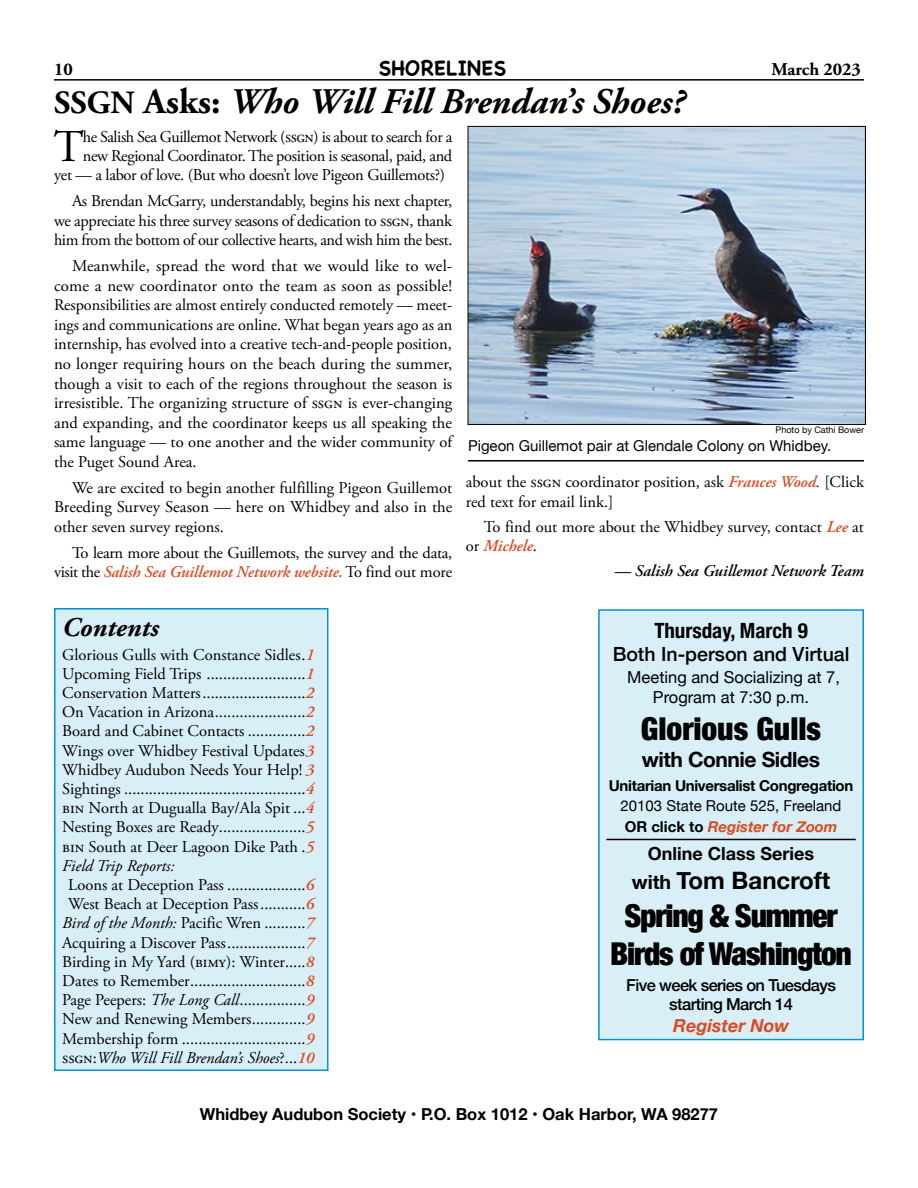
<style>
.page{position:relative;width:918px;height:1188px;background:#fff}
.page>*{position:absolute;margin:0;border:0;box-sizing:border-box;transform-origin:0 0}
.body_text_first{font:45.45px "Adobe Garamond Pro";color:#000}
.Heading{font:italic 700 36px "Adobe Garamond Pro";color:#000}
.t1{font:900 condensed 31.5px/37.8px "Helvetica Neue";letter-spacing:-.035em;color:#000;text-align:center}
.t2{font:900 condensed 31.5px "Helvetica Neue";color:#000}
.t3{font:italic 700 27px "Adobe Garamond Pro";color:#000}
.t4{font:700 24px "Helvetica Neue";color:#000}
.t5{font:700 21px "Helvetica Neue";letter-spacing:-.02em;color:#000}
.t6{font:700 condensed 21px "Helvetica Neue";color:#000}
.t7{font:700 21px "Chalkboard SE";color:#000}
.t8{font:500 19.5px "Helvetica Neue";color:#000}
.t9{font:700 18px "Helvetica Neue";color:#000}
.t10{font:700 18px "Adobe Garamond Pro";color:#000}
.t11{font:italic 700 18px "Helvetica Neue";color:#da4b22}
.body_text{font:16.5px/19.6px "Adobe Garamond Pro";color:#000;text-align:justify}
.body_text_first-2{font:16.5px "Adobe Garamond Pro";letter-spacing:-.025em;color:#000}
.body_text-2{font:16.5px/19.6px "Adobe Garamond Pro";letter-spacing:-.02em;color:#000;text-align:right}
.t12{font:italic 16.5px "Adobe Garamond Pro";color:#000}
.t13{font:700 16.5px "Helvetica Neue";color:#000}
.t14{font:16.5px/19.8px "Helvetica Neue";color:#000;text-align:center}
.t15{font:500 16.5px/19.8px "Helvetica Neue";letter-spacing:-.035em;color:#000;text-align:center}
.author{font:italic 600 16.5px "Adobe Garamond Pro";color:#000}
.t16{font:15px/21.6px "Helvetica Neue";color:#000}
.t17{font:700 15px "Helvetica Neue";letter-spacing:-.02em;color:#000}
.credit{font:9px "Helvetica Neue";color:#000}
.s1{font-family:"Adobe Garamond Pro Bold SC900";font-weight:400;font-style:normal;font-size:32.4px}
.s2{font-style:normal}
.s3{font-weight:600;font-style:italic;color:#da4b22}
.s4{font-style:italic}
.s5{font-weight:600;color:#da4b22}
.s6{font-weight:700}
.s7{font-weight:700;font-style:italic;color:#da4b22}
.s8{font-size:19.5px}
</style>
<div class="page">
<hr style="left:54px;top:79px;width:810px;height:2px;background:#000">
<div style="left:55px;top:609px;width:273px;height:461px;background:#d9eff8"></div>
<div style="left:54px;top:608px;width:274px;height:463px;border:2px solid #0193cf"></div>
<div style="left:599px;top:610px;width:264px;height:430px;background:#d9eff8"></div>
<hr style="left:606px;top:839px;width:250px;height:1px;background:#000">
<div style="left:598px;top:609px;width:266px;height:431px;border:2px solid #0193cf"></div>
<img style="left:470px;top:128px;width:394px;height:295px">
<div style="left:468px;top:126px;width:398px;height:299px;border:1px solid #000"></div>
<hr style="left:468px;top:460px;width:396px;height:2px;background:#000">
<p class="t10" style="left:54px;top:58px;width:20px">10</p>
<p class="t7" style="left:379px;top:55px;width:129px">SHORELINES</p>
<p class="t10" style="left:771px;top:58px;width:91px">March 2023</p>
<p class="Heading" style="left:54px;top:81px;width:632px"><span class="s1">SSGN</span> <span class="s2">Asks:</span> Who Will Fill Brendan’s Shoes?</p>
<p class="body_text_first" style="left:54px;top:119px;width:32px">T</p>
<p class="body_text_first-2" style="left:83px;top:127px;width:371px">he Salish Sea Guillemot Network (ssgn) is about to search for a</p>
<p class="body_text_first-2" style="left:83px;top:146px;width:371px">new Regional Coordinator. The position is seasonal, paid, and</p>
<p class="body_text_first-2" style="left:54px;top:165px;width:393px">yet — a labor of love. (But who doesn’t love Pigeon Guillemots?)</p>
<p class="body_text" style="left:54px;top:192px;width:400px;text-indent:18px">As Brendan McGarry, understandably, begins his next chapter, we appreciate his three survey seasons of dedication to ssgn, thank him from the bottom of our collective hearts, and wish him the best.</p>
<p class="body_text" style="left:54px;top:256px;width:400px;text-indent:18px">Meanwhile, spread the word that we would like to wel&shy;come a new coordinator onto the team as soon as possible!<br>Responsibilities are almost entirely conducted remotely — meet&shy;ings and communications are online. What began years ago as an internship, has evolved into a creative tech-and-people position, no longer requiring hours on the beach during the summer, though a visit to each of the regions throughout the season is irresistible. The organizing structure of ssgn is ever-changing and expanding, and the coordinator keeps us all speaking the same language — to one another and the wider community of the Puget Sound Area.</p>
<p class="body_text" style="left:54px;top:478px;width:400px;text-indent:18px">We are excited to begin another fulfilling Pigeon Guillemot Breeding Survey Season — here on Whidbey and also in the other seven survey regions.</p>
<p class="body_text-2" style="left:54px;top:543px;width:400px">To learn more about the Guillemots, the survey and the data, visit the <span class="s3">Salish Sea Guillemot Network website.</span> To find out more</p>
<p class="credit" style="left:776px;top:423px;width:90px">Photo by Cathi Bower</p>
<p class="t16" style="left:468px;top:436px;width:365px">Pigeon Guillemot pair at Glendale Colony on Whidbey.</p>
<p class="body_text" style="left:466px;top:473px;width:400px">about the ssgn coordinator position, ask <span class="s3">Frances Wood</span><span class="s4">.</span> [Click red text for email link.]</p>
<p class="body_text" style="left:466px;top:518px;width:400px;text-indent:18px">To find out more about the Whidbey survey, contact <span class="s3">Lee</span> at or <span class="s3">Michele</span>.</p>
<p class="author" style="left:614px;top:562px;width:251px">— Salish Sea Guillemot Network Team</p>
<h3 class="t3" style="left:62px;top:612px;width:98px">Contents</h3>
<p class="body_text" style="left:62px;top:645px;width:254px">Glorious Gulls with Constance Sidles.<span class="s3">1</span></p>
<p class="body_text" style="left:62px;top:664px;width:254px">Upcoming Field Trips ........................<span class="s3">1</span></p>
<p class="body_text" style="left:62px;top:683px;width:254px">Conservation Matters.........................<span class="s3">2</span></p>
<p class="body_text" style="left:62px;top:703px;width:254px">On Vacation in Arizona......................<span class="s3">2</span></p>
<p class="body_text" style="left:62px;top:722px;width:254px">Board and Cabinet Contacts ..............<span class="s3">2</span></p>
<p class="body_text" style="left:62px;top:741px;width:254px">Wings over Whidbey Festival Updates<span class="s3">3</span></p>
<p class="body_text" style="left:62px;top:760px;width:254px">Whidbey Audubon Needs Your Help! <span class="s3">3</span></p>
<p class="body_text" style="left:62px;top:779px;width:254px">Sightings ............................................<span class="s3">4</span></p>
<p class="body_text" style="left:62px;top:799px;width:254px">bin North at Dugualla Bay/Ala Spit ...<span class="s3">4</span></p>
<p class="body_text" style="left:62px;top:818px;width:254px">Nesting Boxes are Ready.....................<span class="s3">5</span></p>
<p class="body_text" style="left:62px;top:837px;width:254px">bin South at Deer Lagoon Dike Path .<span class="s3">5</span></p>
<p class="t12" style="left:62px;top:856px;width:114px">Field Trip Reports:</p>
<p class="body_text" style="left:68px;top:875px;width:248px">Loons at Deception Pass ...................<span class="s3">6</span></p>
<p class="body_text" style="left:68px;top:895px;width:248px">West Beach at Deception Pass...........<span class="s3">6</span></p>
<p class="body_text" style="left:62px;top:914px;width:254px"><span class="s4">Bird of the Month:</span> Pacific Wren ..........<span class="s3">7</span></p>
<p class="body_text" style="left:62px;top:933px;width:254px">Acquiring a Discover Pass...................<span class="s3">7</span></p>
<p class="body_text" style="left:62px;top:952px;width:254px">Birding in My Yard (bimy): Winter.....<span class="s3">8</span></p>
<p class="body_text" style="left:62px;top:971px;width:254px">Dates to Remember............................<span class="s3">8</span></p>
<p class="body_text" style="left:62px;top:991px;width:254px">Page Peepers: <span class="s4">The Long Call</span>................<span class="s3">9</span></p>
<p class="body_text" style="left:62px;top:1010px;width:254px">New and Renewing Members.............<span class="s3">9</span></p>
<p class="body_text" style="left:62px;top:1029px;width:254px">Membership form ..............................<span class="s3">9</span></p>
<p class="t12" style="left:62px;top:1048px;width:254px"><span class="s2">ssgn:</span>Who Will Fill Brendan’s Shoes<span class="s2">?...</span><span class="s5">10</span></p>
<p class="t6" style="left:654px;top:613px;width:155px">Thursday, March 9</p>
<p class="t8" style="left:613px;top:639px;width:238px">Both In-person and Virtual</p>
<p class="t14" style="left:627px;top:668px;width:214px">Meeting and Socializing at 7,<br>Program at 7:30 p.m.</p>
<h3 class="t2" style="left:641px;top:703px;width:182px">Glorious Gulls</h3>
<p class="t5" style="left:642px;top:743px;width:180px">with Connie Sidles</p>
<p class="t17" style="left:609px;top:774px;width:246px">Unitarian Universalist Congregation</p>
<p class="t16" style="left:621px;top:795px;width:222px">20103 State Route 525, Freeland<br><span class="s6">OR click to</span> <span class="s7">Register for Zoom</span></p>
<p class="t9" style="left:648px;top:840px;width:168px">Online Class Series</p>
<h3 class="t4" style="left:632px;top:862px;width:200px"><span class="s8">with</span> Tom Bancroft</h3>
<h3 class="t1" style="left:610px;top:895px;width:243px">Spring &amp; Summer<br>Birds of Washington</h3>
<p class="t15" style="left:626px;top:974px;width:211px">Five week series on Tuesdays starting March 14</p>
<p class="t11" style="left:673px;top:1012px;width:118px">Register Now</p>
<p class="t13" style="left:200px;top:1101px;width:520px">Whidbey Audubon Society • P.O. Box 1012 • Oak Harbor, WA 98277</p>
</div>
